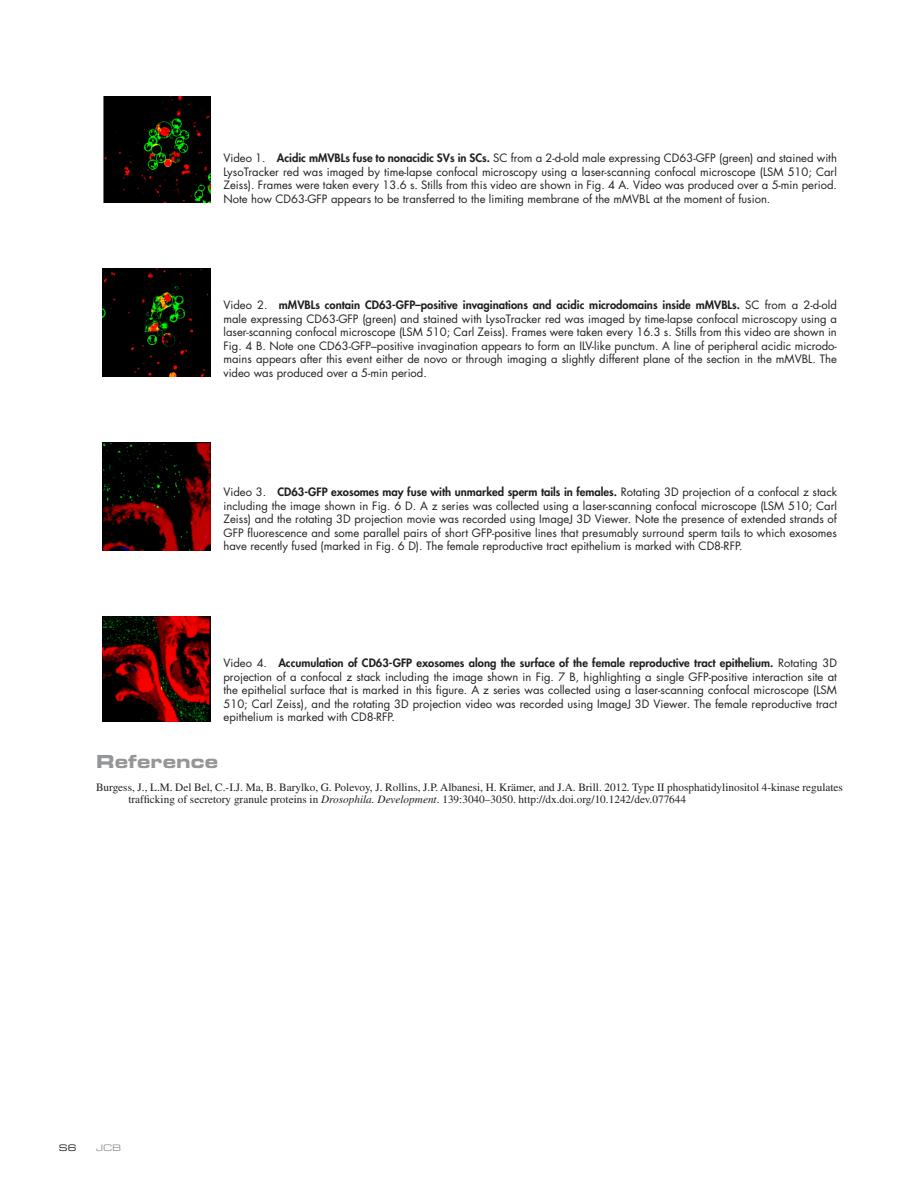
<style>
.page{position:relative;width:918px;height:1188px;background:#fff}
.page>*{position:absolute;margin:0;border:0;box-sizing:border-box;transform-origin:0 0}
.t1{font:18px "Eurostile LT Std Bold Ex 2";letter-spacing:.005em;color:#949698}
.t2{font:11.25px/13.5px "Futura Std";color:#231f20;text-align:justify}
.t3{font:11.25px/12px "Times LT Std";color:#231f20}
.t4{font:9px "Eurostile LT Std Ex 2";color:#949698}
.t5{font:9px "Eurostile LT Std Ex 2";color:#231f20}
.s1{font-weight:800}
.s2{font-style:italic}
</style>
<div class="page">
<img style="left:103px;top:96px;width:108px;height:107px">
<img style="left:103px;top:269px;width:108px;height:108px">
<img style="left:103px;top:443px;width:108px;height:107px">
<img style="left:103px;top:616px;width:108px;height:105px">
<p class="t2" style="left:224px;top:151px;width:615px">Video 1. <span class="s1">Acidic mMVBLs fuse to nonacidic SVs in SCs.</span> SC from a 2-d-old male expressing CD63-GFP (green) and stained with LysoTracker red was imaged by time-lapse confocal microscopy using a laser-scanning confocal microscope (LSM 510; Carl Zeiss). Frames were taken every 13.6 s. Stills from this video are shown in Fig. 4 A. Video was produced over a 5-min period.<br>Note how CD63-GFP appears to be transferred to the limiting membrane of the mMVBL at the moment of fusion.</p>
<p class="t2" style="left:224px;top:298px;width:615px">Video 2. <span class="s1">mMVBLs contain CD63-GFP–positive invaginations and acidic microdomains inside mMVBLs.</span> SC from a 2-d-old male expressing CD63-GFP (green) and stained with LysoTracker red was imaged by time-lapse confocal microscopy using a laser-scanning confocal microscope (LSM 510; Carl Zeiss). Frames were taken every 16.3 s. Stills from this video are shown in Fig. 4 B. Note one CD63-GFP–positive invagination appears to form an ILV-like punctum. A line of peripheral acidic microdo&shy;mains appears after this event either de novo or through imaging a slightly different plane of the section in the mMVBL. The video was produced over a 5-min period.</p>
<p class="t2" style="left:224px;top:485px;width:615px">Video 3. <span class="s1">CD63-GFP exosomes may fuse with unmarked sperm tails in females.</span> Rotating 3D projection of a confocal z stack including the image shown in Fig. 6 D. A z series was collected using a laser-scanning confocal microscope (LSM 510; Carl Zeiss) and the rotating 3D projection movie was recorded using ImageJ 3D Viewer. Note the presence of extended strands of GFP fluorescence and some parallel pairs of short GFP-positive lines that presumably surround sperm tails to which exosomes have recently fused (marked in Fig. 6 D). The female reproductive tract epithelium is marked with CD8-RFP.</p>
<p class="t2" style="left:224px;top:657px;width:615px">Video 4. <span class="s1">Accumulation of CD63-GFP exosomes along the surface of the female reproductive tract epithelium.</span> Rotating 3D projection of a confocal z stack including the image shown in Fig. 7 B, highlighting a single GFP-positive interaction site at the epithelial surface that is marked in this figure. A z series was collected using a laser-scanning confocal microscope (LSM 510; Carl Zeiss), and the rotating 3D projection video was recorded using ImageJ 3D Viewer. The female reproductive tract epithelium is marked with CD8-RFP.</p>
<h1 class="t1" style="left:96px;top:749px;width:124px">Reference</h1>
<p class="t3" style="left:128px;top:781px;width:716px;text-indent:-32px">Burgess, J., L.M. Del Bel, C.-I.J. Ma, B. Barylko, G. Polevoy, J. Rollins, J.P. Albanesi, H. Krämer, and J.A. Brill. 2012. Type II phosphatidylinositol 4-kinase regulates trafficking of secretory granule proteins in <span class="s2">Drosophila. Development</span>. 139:3040–3050. http://dx.doi.org/10.1242/dev.077644</p>
<p class="t5" style="left:59px;top:1142px;width:19px">S6</p>
<p class="t4" style="left:96px;top:1142px;width:27px">JCB</p>
</div>
